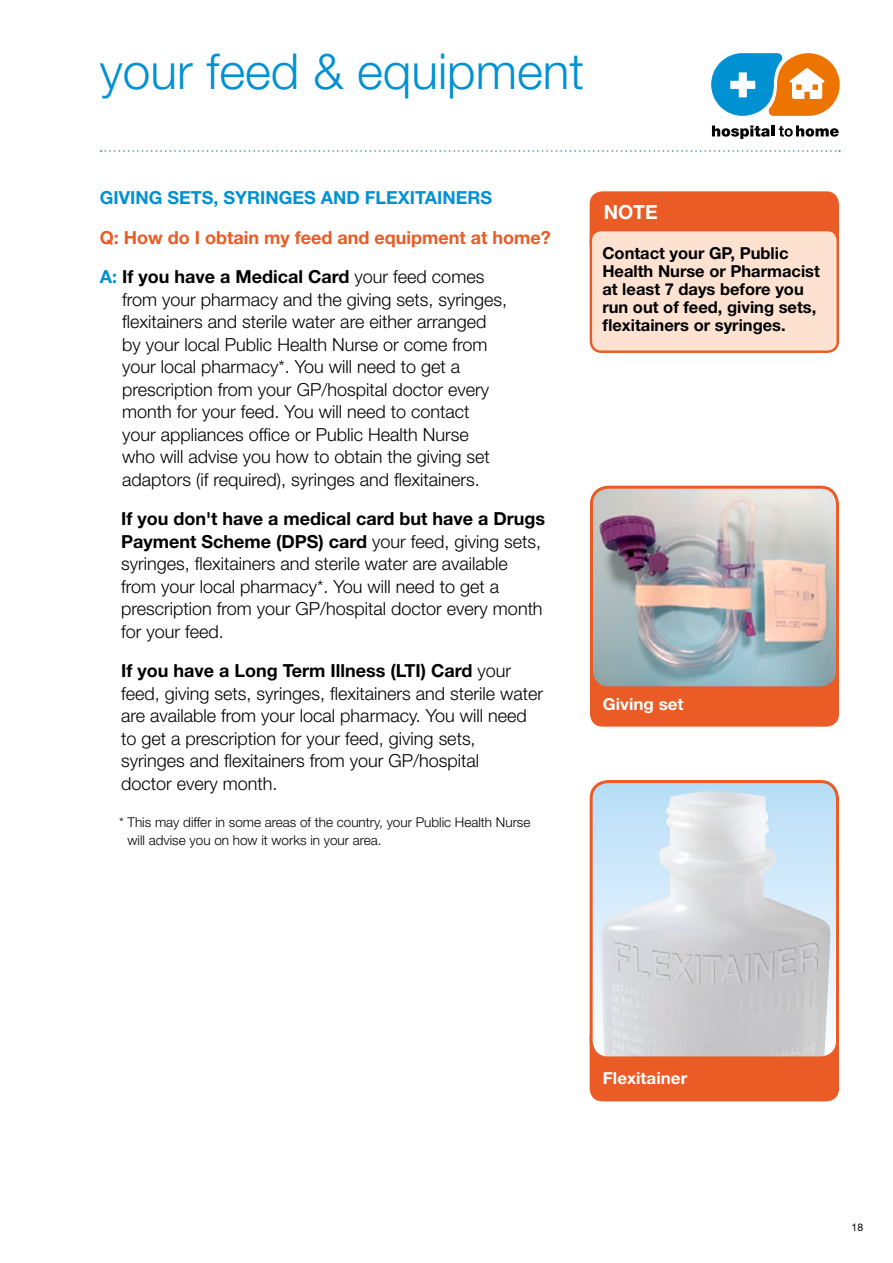
<style>
.page{position:relative;width:893px;height:1263px;background:#fff}
.page>*{position:absolute;margin:0;border:0;box-sizing:border-box;transform-origin:0 0}
.t1{font:300 49.65px "Helvetica Neue LT Std";color:#0091d3}
.t2{font:700 19.5px "Helvetica Neue LT Std";color:#fff}
.firstparagraph{font:300 18px/22.5px "Helvetica Neue LT Std";color:#000}
.firstparagraph-2{font:700 18px "Helvetica Neue LT Std";color:#ea5b25}
.firstparagraph-3{font:700 18px "Helvetica Neue LT Std";color:#0091d3}
.boxoutRed{font:700 16.5px/18px "Helvetica Neue LT Std";color:#000}
.t3{font:700 16.5px "Helvetica Neue LT Std";color:#fff}
.body{font:300 13.5px/18px "Helvetica Neue LT Std";color:#000}
.t4{font:10.5px "Helvetica Neue LT Std";color:#000}
.s1{font-weight:700;color:#0091d3}
.s2{font-weight:700}
</style>
<div class="page">
<svg style="left:712px;top:125px;width:127px;height:14px"></svg>
<svg style="left:711px;top:53px;width:129px;height:63px"></svg>
<svg style="left:101px;top:150px;width:739px;height:2px"></svg>
<div style="left:590px;top:191px;width:249px;height:66px;background:#ea5b25;border-radius:13px"></div>
<div style="left:591px;top:230px;width:247px;height:122px;background:#fde2d1;border-radius:10px"></div>
<div style="left:590px;top:229px;width:249px;height:124px;border:2px solid #ea5b25;border-radius:10px"></div>
<div style="left:590px;top:1024px;width:249px;height:77px;background:#ea5b25;border-radius:13px"></div>
<svg style="left:591px;top:781px;width:244px;height:274px;background:#cee4f5"></svg>
<img style="left:600px;top:791px;width:231px;height:264px">
<div style="left:590px;top:780px;width:249px;height:279px;border:3px solid #ea5b25;border-radius:17px"></div>
<div style="left:590px;top:649px;width:249px;height:78px;background:#ea5b25;border-radius:13px"></div>
<img style="left:591px;top:487px;width:245px;height:198px">
<div style="left:590px;top:486px;width:249px;height:203px;border:3px solid #ea5b25;border-radius:17px"></div>
<p class="t1" style="left:100px;top:41px;width:486px">your feed &amp; equipment</p>
<p class="firstparagraph-3" style="left:100px;top:187px;width:394px">GIVING SETS, SYRINGES AND FLEXITAINERS</p>
<p class="firstparagraph-2" style="left:100px;top:226px;width:452px">Q: How do I obtain my feed and equipment at home?</p>
<p class="firstparagraph" style="left:122px;top:265px;width:386px;text-indent:-22px"><span class="s1">A:</span> <span class="s2">If you have a Medical Card</span> your feed comes from your pharmacy and the giving sets, syringes, flexitainers and sterile water are either arranged by your local Public Health Nurse or come from your local pharmacy*. You will need to get a prescription from your GP/hospital doctor every month for your feed. You will need to contact your appliances office or Public Health Nurse<br>who will advise you how to obtain the giving set adaptors (if required), syringes and flexitainers.</p>
<p class="firstparagraph" style="left:121px;top:507px;width:426px"><span class="s2">If you don't have a medical card but have a Drugs Payment Scheme (DPS) card</span> your feed, giving sets, syringes, flexitainers and sterile water are available from your local pharmacy*. You will need to get a prescription from your GP/hospital doctor every month for your feed.</p>
<p class="firstparagraph" style="left:121px;top:659px;width:424px"><span class="s2">If you have a Long Term Illness (LTI) Card</span> your feed, giving sets, syringes, flexitainers and sterile water are available from your local pharmacy. You will need to get a prescription for your feed, giving sets, syringes and flexitainers from your GP/hospital<br>doctor every month.</p>
<p class="body" style="left:128px;top:813px;width:404px;text-indent:-9px">* This may differ in some areas of the country, your Public Health Nurse will advise you on how it works in your area.</p>
<p class="t2" style="left:604px;top:200px;width:56px">NOTE</p>
<p class="boxoutRed" style="left:602px;top:244px;width:219px">Contact your GP, Public<br>Health Nurse or Pharmacist at least 7 days before you run out of feed, giving sets, flexitainers or syringes.</p>
<p class="t3" style="left:603px;top:693px;width:82px">Giving set</p>
<p class="t3" style="left:603px;top:1068px;width:86px">Flexitainer</p>
<p class="t4" style="left:851px;top:1220px;width:13px">18</p>
</div>
